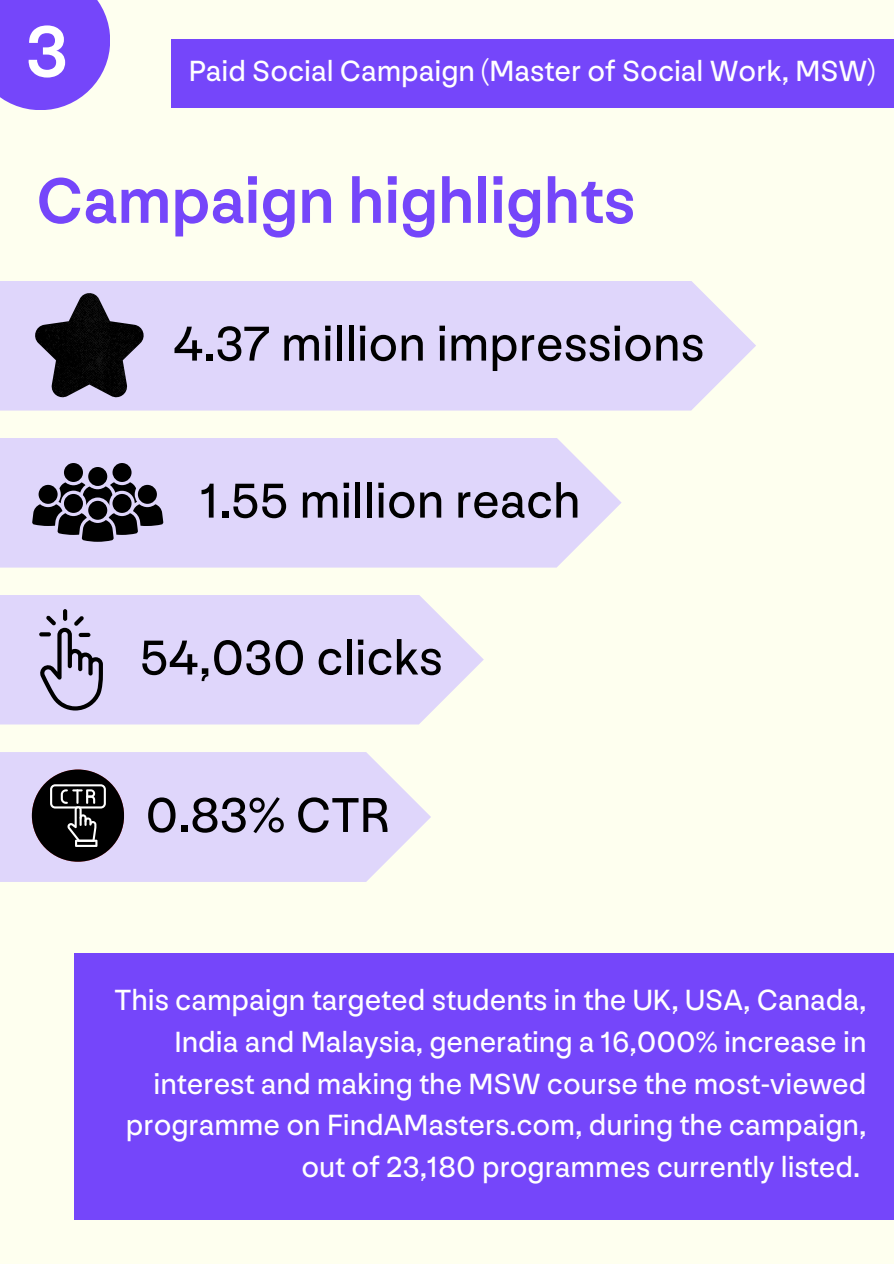
<style>
.page{position:relative;width:894px;height:1264px;background:#fff}
.page>*{position:absolute;margin:0;border:0;box-sizing:border-box;transform-origin:0 0}
.t1{font:500 75.6px "NN Nouvelle Grotesk";color:#fff}
.t2{font:500 66.75px "NN Nouvelle Grotesk";color:#7546fa}
.t3{font:51px "NN Nouvelle Grotesk";color:#000}
.t4{font:30.45px/41.7px "NN Nouvelle Grotesk";color:#fff;text-align:right}
</style>
<div class="page">
<div style="left:0;top:0;width:893px;height:1263px;background:#feffef"></div>
<div style="left:0;top:281px;width:756px;height:129px;background:#dfd6fb"></div>
<div style="left:0;top:438px;width:621px;height:129px;background:#dfd6fb"></div>
<div style="left:171px;top:39px;width:722px;height:69px;background:#7546fa"></div>
<svg style="left:32px;top:291px;width:115px;height:109px"></svg>
<div style="left:64px;top:463px;width:19px;height:19px;background:#000;border-radius:50%"></div>
<div style="left:112px;top:463px;width:19px;height:19px;background:#000;border-radius:50%"></div>
<div style="left:88px;top:467px;width:19px;height:19px;background:#000;border-radius:50%"></div>
<svg style="left:32px;top:482px;width:131px;height:60px"></svg>
<div style="left:88px;top:501px;width:19px;height:19px;background:#000;border-radius:50%"></div>
<svg style="left:0;top:595px;width:483px;height:129px;fill:#dfd6fb"></svg>
<svg style="left:40px;top:609px;width:63px;height:101px"></svg>
<svg style="left:0;top:752px;width:431px;height:130px;fill:#dfd6fb"></svg>
<div style="left:32px;top:769px;width:92px;height:92px;background:#000;border-radius:50%"></div>
<svg style="left:50px;top:784px;width:56px;height:63px"></svg>
<div style="left:74px;top:952px;width:819px;height:267px;background:#7546fa"></div>
<div style="left:0;top:0;width:110px;height:110px;background:#7546fa"></div>
<h3 class="t1" style="left:26px;top:9px;width:44px">3</h3>
<h3 class="t4" style="left:189px;top:51px;width:688px">Paid Social Campaign (Master of Social Work, MSW)</h3>
<p class="t2" style="left:36px;top:163px;width:600px">Campaign highlights</p>
<p class="t3" style="left:173px;top:315px;width:532px">4.37 million impressions</p>
<p class="t3" style="left:200px;top:471px;width:381px">1.55 million reach</p>
<h1 class="t3" style="left:140px;top:628px;width:304px">54,030 clicks</h1>
<h3 class="t3" style="left:145px;top:786px;width:246px">0.83% CTR</h3>
<p class="t4" style="left:114px;top:980px;width:753px">This campaign targeted students in the UK, USA, Canada, India and Malaysia, generating a 16,000% increase in interest and making the MSW course the most-viewed programme on FindAMasters.com, during the campaign, out of 23,180 programmes currently listed.</p>
</div>
